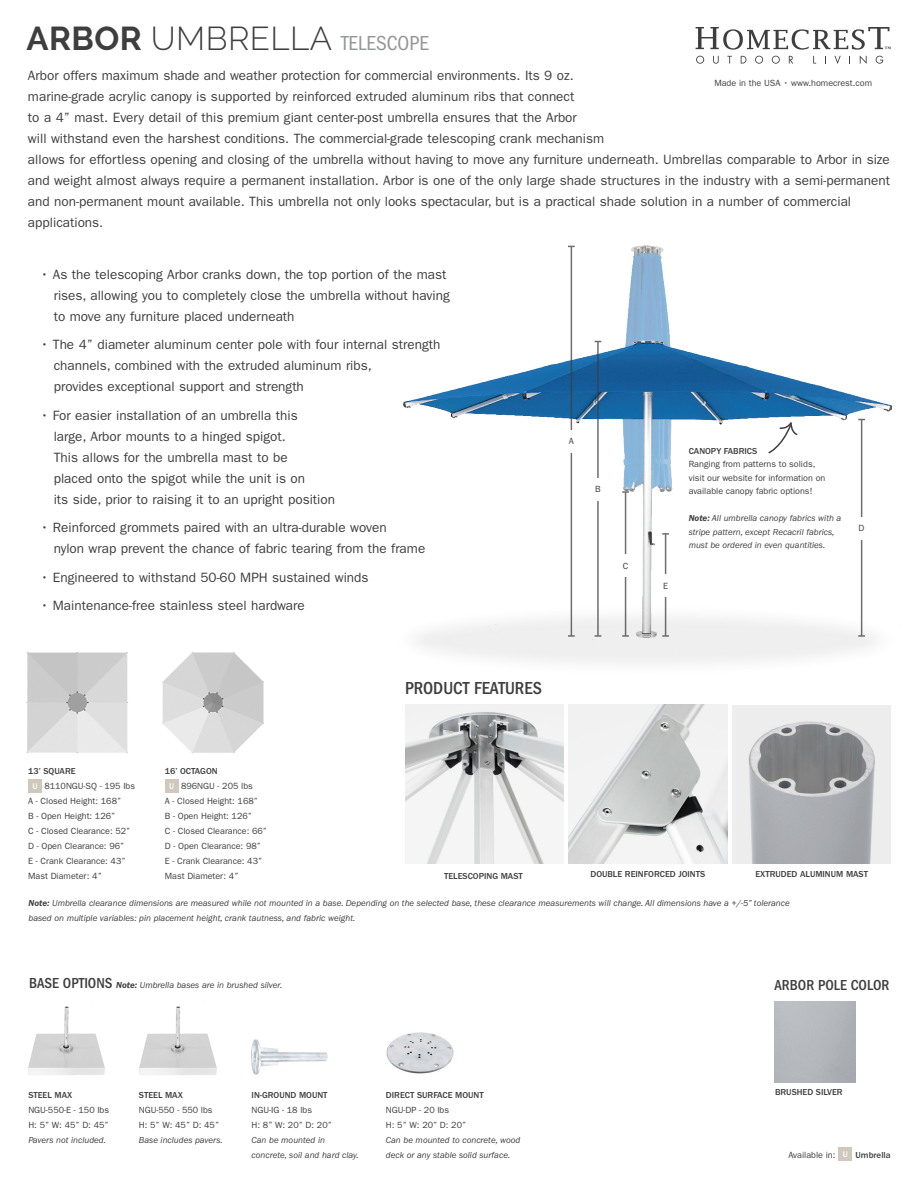
<style>
.page{position:relative;width:918px;height:1188px;background:#fff}
.page>*{position:absolute;margin:0;border:0;box-sizing:border-box;transform-origin:0 0}
.t1{font:condensed 21px "ITC Franklin Gothic Std";color:#939598}
.t2{font:500 condensed 18px "ITC Franklin Gothic Std";color:#3e3e3f}
.t3{font:500 condensed 15px "ITC Franklin Gothic Std";color:#3e3e3f}
.t4{font:13.5px/21px "ITC Franklin Gothic Std";color:#3e3e3f}
.t5{font:italic 9px/15px "ITC Franklin Gothic Std";color:#3e3e3f}
.t6{font:9px/13.5px "ITC Franklin Gothic Std";color:#3e3e3f}
.t7{font:500 9px "ITC Franklin Gothic Std";color:#3e3e3f}
.t8{font:500 8.55px "ITC Franklin Gothic Std";color:#fff}
.s1{font-family:"Raleway";font-weight:700;font-stretch:normal;font-size:33px;color:#3e3e3f}
.s2{font-family:"Raleway";font-weight:300;font-stretch:normal;font-size:33px;color:#3e3e3f}
.s3{font-weight:600}
.s4{font-weight:500;font-style:normal;font-stretch:condensed;font-size:15px}
.s5{font-style:normal}
</style>
<div class="page">
<svg style="left:696px;top:27px;width:195px;height:37px"></svg>
<div style="left:839px;top:1147px;width:13px;height:14px;background:#d0c8bd"></div>
<div style="left:28px;top:779px;width:14px;height:14px;background:#d0c8bd"></div>
<div style="left:165px;top:779px;width:14px;height:14px;background:#d0c8bd"></div>
<img style="left:405px;top:705px;width:158px;height:158px">
<img style="left:569px;top:705px;width:158px;height:158px">
<img style="left:733px;top:705px;width:158px;height:158px">
<img style="left:28px;top:1006px;width:77px;height:69px">
<img style="left:386px;top:1032px;width:68px;height:42px">
<img style="left:251px;top:1039px;width:77px;height:36px">
<img style="left:139px;top:1006px;width:78px;height:69px">
<img style="left:26px;top:652px;width:102px;height:102px">
<img style="left:162px;top:652px;width:102px;height:101px">
<img style="left:403px;top:245px;width:489px;height:418px">
<hr style="left:571px;top:246px;width:1px;height:390px;background:#3e3e3f">
<svg style="left:568px;top:635px;width:7px;height:2px"></svg>
<div style="left:560px;top:430px;width:23px;height:23px;background:#fff"></div>
<hr style="left:597px;top:342px;width:2px;height:294px;background:#3e3e3f">
<svg style="left:595px;top:635px;width:6px;height:2px"></svg>
<div style="left:587px;top:478px;width:22px;height:23px;background:#fff"></div>
<hr style="left:861px;top:420px;width:1px;height:216px;background:#3e3e3f">
<svg style="left:858px;top:635px;width:7px;height:2px"></svg>
<div style="left:850px;top:517px;width:23px;height:23px;background:#fff"></div>
<hr style="left:625px;top:492px;width:1px;height:144px;background:#3e3e3f">
<svg style="left:622px;top:491px;width:7px;height:2px"></svg>
<svg style="left:622px;top:635px;width:7px;height:2px"></svg>
<div style="left:614px;top:554px;width:23px;height:23px;background:#fff"></div>
<hr style="left:665px;top:534px;width:1px;height:102px;background:#3e3e3f">
<svg style="left:662px;top:533px;width:7px;height:2px"></svg>
<svg style="left:662px;top:635px;width:7px;height:2px"></svg>
<div style="left:654px;top:574px;width:23px;height:23px;background:#fff"></div>
<svg style="left:768px;top:423px;width:31px;height:31px"></svg>
<p class="t1" style="left:26px;top:32px;width:404px"><span class="s1">ARBOR</span> <span class="s2">UMBRELLA</span> TELESCOPE</p>
<p class="t4" style="left:28px;top:65px;width:547px">Arbor offers maximum shade and weather protection for commercial environments. Its 9 oz.</p>
<p class="t4" style="left:28px;top:86px;width:548px">marine-grade acrylic canopy is supported by reinforced extruded aluminum ribs that connect</p>
<p class="t4" style="left:28px;top:107px;width:550px">to a 4” mast. Every detail of this premium giant center-post umbrella ensures that the Arbor</p>
<p class="t4" style="left:28px;top:128px;width:578px">will withstand even the harshest conditions. The commercial-grade telescoping crank mechanism</p>
<p class="t4" style="left:28px;top:149px;width:864px">allows for effortless opening and closing of the umbrella without having to move any furniture underneath. Umbrellas comparable to Arbor in size and weight almost always require a permanent installation. Arbor is one of the only large shade structures in the industry with a semi-permanent and non-permanent mount available. This umbrella not only looks spectacular, but is a practical shade solution in a number of commercial applications.</p>
<p class="t6" style="left:714px;top:76px;width:159px">Made in the USA • www.homecrest.com</p>
<p class="t4" style="left:40px;top:264px;width:408px">• As the telescoping Arbor cranks down, the top portion of the mast</p>
<p class="t4" style="left:54px;top:285px;width:398px">rises, allowing you to completely close the umbrella without having</p>
<p class="t4" style="left:54px;top:306px;width:242px">to move any furniture placed underneath</p>
<p class="t4" style="left:54px;top:334px;width:388px;text-indent:-13px">• The 4” diameter aluminum center pole with four internal strength channels, combined with the extruded aluminum ribs,<br>provides exceptional support and strength</p>
<p class="t4" style="left:54px;top:405px;width:283px;text-indent:-13px">• For easier installation of an umbrella this<br>large, Arbor mounts to a hinged spigot.<br>This allows for the umbrella mast to be<br>placed onto the spigot while the unit is on<br>its side, prior to raising it to an upright position</p>
<p class="t4" style="left:54px;top:517px;width:373px;text-indent:-13px">• Reinforced grommets paired with an ultra-durable woven<br>nylon wrap prevent the chance of fabric tearing from the frame</p>
<p class="t4" style="left:40px;top:567px;width:330px">• Engineered to withstand 50-60 MPH sustained winds</p>
<p class="t4" style="left:40px;top:595px;width:266px">• Maintenance-free stainless steel hardware</p>
<p class="t6" style="left:569px;top:435px;width:7px">A</p>
<p class="t6" style="left:595px;top:483px;width:7px">B</p>
<p class="t6" style="left:623px;top:559px;width:7px">C</p>
<p class="t2" style="left:405px;top:678px;width:138px">PRODUCT FEATURES</p>
<p class="t6" style="left:663px;top:579px;width:7px">E</p>
<p class="t7" style="left:689px;top:446px;width:70px">CANOPY FABRICS</p>
<p class="t6" style="left:689px;top:458px;width:138px">Ranging from patterns to solids, visit our website for information on available canopy fabric options!</p>
<p class="t5" style="left:689px;top:511px;width:154px"><span class="s3">Note:</span> All umbrella canopy fabrics with a</p>
<p class="t5" style="left:689px;top:525px;width:147px">stripe pattern, except Recacril fabrics,</p>
<p class="t5" style="left:689px;top:538px;width:138px">must be ordered in even quantities.</p>
<p class="t6" style="left:859px;top:522px;width:7px">D</p>
<p class="t7" style="left:28px;top:766px;width:49px">13’ SQUARE</p>
<p class="t6" style="left:44px;top:779px;width:92px">8110NGU-SQ - 195 lbs</p>
<p class="t6" style="left:28px;top:794px;width:95px">A - Closed Height: 168”</p>
<p class="t6" style="left:28px;top:809px;width:89px">B - Open Height: 126”</p>
<p class="t6" style="left:28px;top:824px;width:104px">C - Closed Clearance: 52”</p>
<p class="t6" style="left:28px;top:839px;width:98px">D - Open Clearance: 96”</p>
<p class="t6" style="left:28px;top:854px;width:99px">E - Crank Clearance: 43”</p>
<p class="t6" style="left:28px;top:869px;width:75px">Mast Diameter: 4”</p>
<p class="t8" style="left:33px;top:781px;width:7px">U</p>
<p class="t7" style="left:165px;top:766px;width:54px">16’ OCTAGON</p>
<p class="t6" style="left:181px;top:779px;width:73px">896NGU - 205 lbs</p>
<p class="t6" style="left:165px;top:794px;width:95px">A - Closed Height: 168”</p>
<p class="t6" style="left:165px;top:809px;width:89px">B - Open Height: 126”</p>
<p class="t6" style="left:165px;top:824px;width:104px">C - Closed Clearance: 66”</p>
<p class="t6" style="left:165px;top:839px;width:98px">D - Open Clearance: 98”</p>
<p class="t6" style="left:165px;top:854px;width:99px">E - Crank Clearance: 43”</p>
<p class="t6" style="left:165px;top:869px;width:75px">Mast Diameter: 4”</p>
<p class="t8" style="left:169px;top:781px;width:7px">U</p>
<p class="t7" style="left:444px;top:870px;width:80px">TELESCOPING MAST</p>
<p class="t7" style="left:590px;top:869px;width:116px">DOUBLE REINFORCED JOINTS</p>
<p class="t7" style="left:755px;top:869px;width:114px">EXTRUDED ALUMINUM MAST</p>
<p class="t5" style="left:29px;top:895px;width:763px"><span class="s3">Note:</span> Umbrella clearance dimensions are measured while not mounted in a base. Depending on the selected base, these clearance measurements will change. All dimensions have a +/-5” tolerance based on multiple variables: pin placement height, crank tautness, and fabric weight.</p>
<p class="t5" style="left:29px;top:978px;width:255px"><span class="s4">BASE OPTIONS</span> <span class="s3">Note:</span> Umbrella bases are in brushed silver.</p>
<p class="t7" style="left:28px;top:1090px;width:45px">STEEL MAX</p>
<p class="t6" style="left:28px;top:1103px;width:82px">NGU-550-E - 150 lbs</p>
<p class="t6" style="left:28px;top:1118px;width:82px">H: 5” W: 45” D: 45”</p>
<p class="t5" style="left:28px;top:1132px;width:79px">Pavers not included.</p>
<p class="t7" style="left:139px;top:1090px;width:45px">STEEL MAX</p>
<p class="t6" style="left:139px;top:1103px;width:75px">NGU-550 - 550 lbs</p>
<p class="t6" style="left:139px;top:1118px;width:82px">H: 5” W: 45” D: 45”</p>
<p class="t5" style="left:139px;top:1132px;width:85px">Base includes pavers.</p>
<p class="t7" style="left:252px;top:1090px;width:77px">IN-GROUND MOUNT</p>
<p class="t6" style="left:252px;top:1103px;width:62px">NGU-IG - 18 lbs</p>
<p class="t6" style="left:252px;top:1118px;width:82px">H: 8” W: 20” D: 20”</p>
<p class="t5" style="left:252px;top:1132px;width:109px">Can be mounted in concrete, soil and hard clay.</p>
<p class="t7" style="left:386px;top:1090px;width:99px">DIRECT SURFACE MOUNT</p>
<p class="t6" style="left:386px;top:1103px;width:65px">NGU-DP - 20 lbs</p>
<p class="t5" style="left:386px;top:1117px;width:136px"><span class="s5">H: 5” W: 20” D: 20”<br></span>Can be mounted to concrete, wood deck or any stable solid surface.</p>
<p class="t3" style="left:774px;top:976px;width:117px">ARBOR POLE COLOR</p>
<p class="t7" style="left:775px;top:1087px;width:69px">BRUSHED SILVER</p>
<p class="t6" style="left:788px;top:1148px;width:49px">Available in:</p>
<p class="t8" style="left:843px;top:1149px;width:7px">U</p>
<p class="t7" style="left:856px;top:1150px;width:36px">Umbrella</p>
</div>
